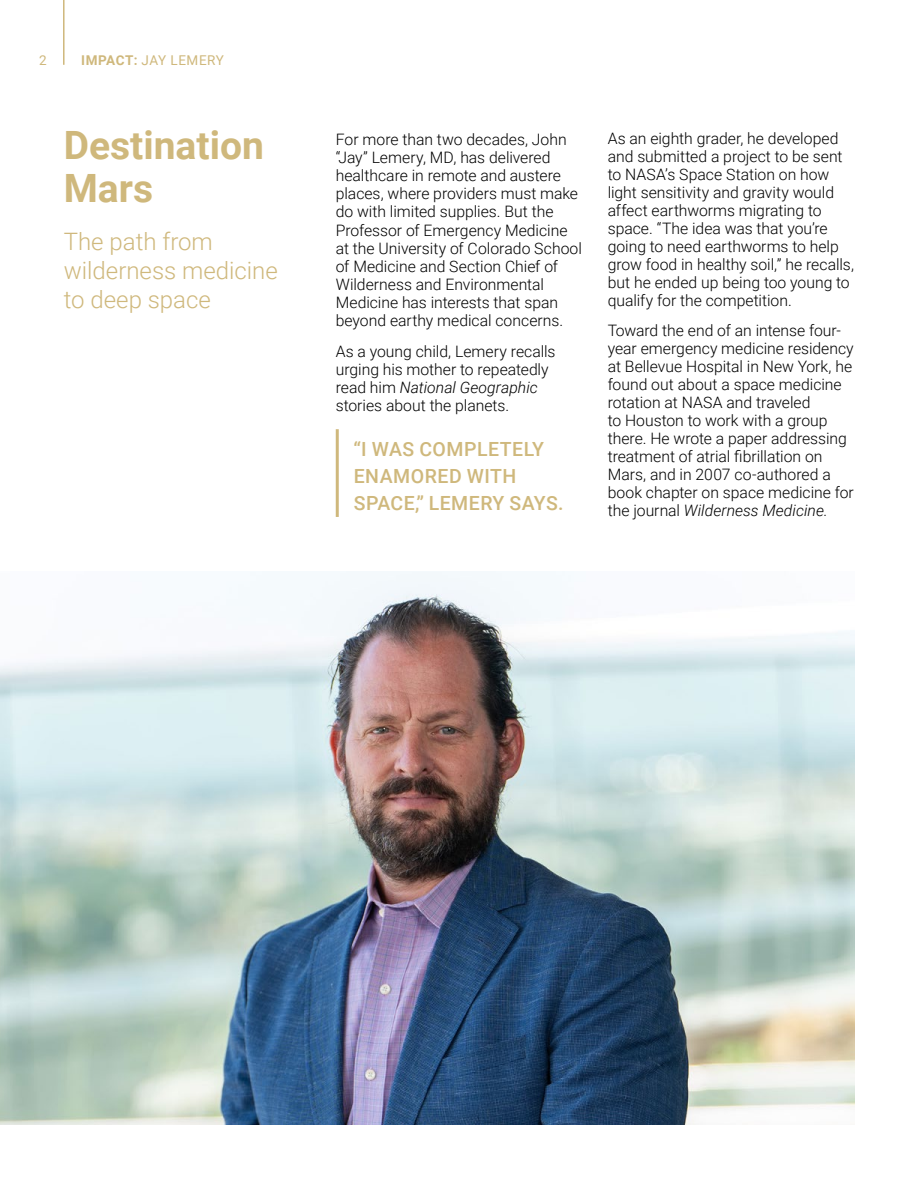
<style>
.page{position:relative;width:918px;height:1188px;background:#fff}
.page>*{position:absolute;margin:0;border:0;box-sizing:border-box;transform-origin:0 0}
.t1{font:700 39px/43.5px "Roboto";color:#cfb87c}
.t2{font:300 24px/28.8px "Roboto";color:#cfb87c}
.t3{font:500 19.5px/27px "Roboto";letter-spacing:.025em;color:#cfb87c}
.t4{font:300 15.75px/18px "Roboto";color:#000}
.t5{font:13.5px "Roboto";letter-spacing:.045em;color:#cfb87c}
.t6{font:13.5px "Roboto";color:#cfb87c}
.s1{font-weight:700}
.s2{font-style:italic}
</style>
<div class="page">
<img style="left:0;top:572px;width:854px;height:552px">
<hr style="left:336px;top:429px;width:3px;height:88px;background:#cfb87c">
<hr style="left:63px;top:0;width:2px;height:65px;background:#cfb87c">
<p class="t6" style="left:39px;top:51px;width:9px">2</p>
<p class="t5" style="left:81px;top:51px;width:144px"><span class="s1">IMPACT:</span> JAY LEMERY</p>
<h1 class="t1" style="left:64px;top:122px;width:202px">Destination<br>Mars</h1>
<h2 class="t2" style="left:64px;top:226px;width:216px">The path from wilderness medicine to deep space</h2>
<p class="t4" style="left:336px;top:129px;width:248px">For more than two decades, John “Jay” Lemery, MD, has delivered healthcare in remote and austere places, where providers must make do with limited supplies. But the<br>Professor of Emergency Medicine at the University of Colorado School of Medicine and Section Chief of<br>Wilderness and Environmental<br>Medicine has interests that span beyond earthy medical concerns.</p>
<p class="t4" style="left:336px;top:341px;width:221px">As a young child, Lemery recalls urging his mother to repeatedly read him <span class="s2">National Geographic </span>stories about the planets.</p>
<p class="t3" style="left:353px;top:434px;width:212px">“I WAS COMPLETELY<br>ENAMORED WITH<br>SPACE,” LEMERY SAYS.</p>
<p class="t4" style="left:608px;top:129px;width:248px">As an eighth grader, he developed and submitted a project to be sent to NASA’s Space Station on how light sensitivity and gravity would affect earthworms migrating to space. “The idea was that you’re going to need earthworms to help grow food in healthy soil,” he recalls, but he ended up being too young to qualify for the competition.</p>
<p class="t4" style="left:608px;top:321px;width:248px">Toward the end of an intense four&shy;year emergency medicine residency at Bellevue Hospital in New York, he found out about a space medicine rotation at NASA and traveled<br>to Houston to work with a group there. He wrote a paper addressing treatment of atrial fibrillation on Mars, and in 2007 co-authored a book chapter on space medicine for the journal <span class="s2">Wilderness Medicine.</span></p>
</div>
